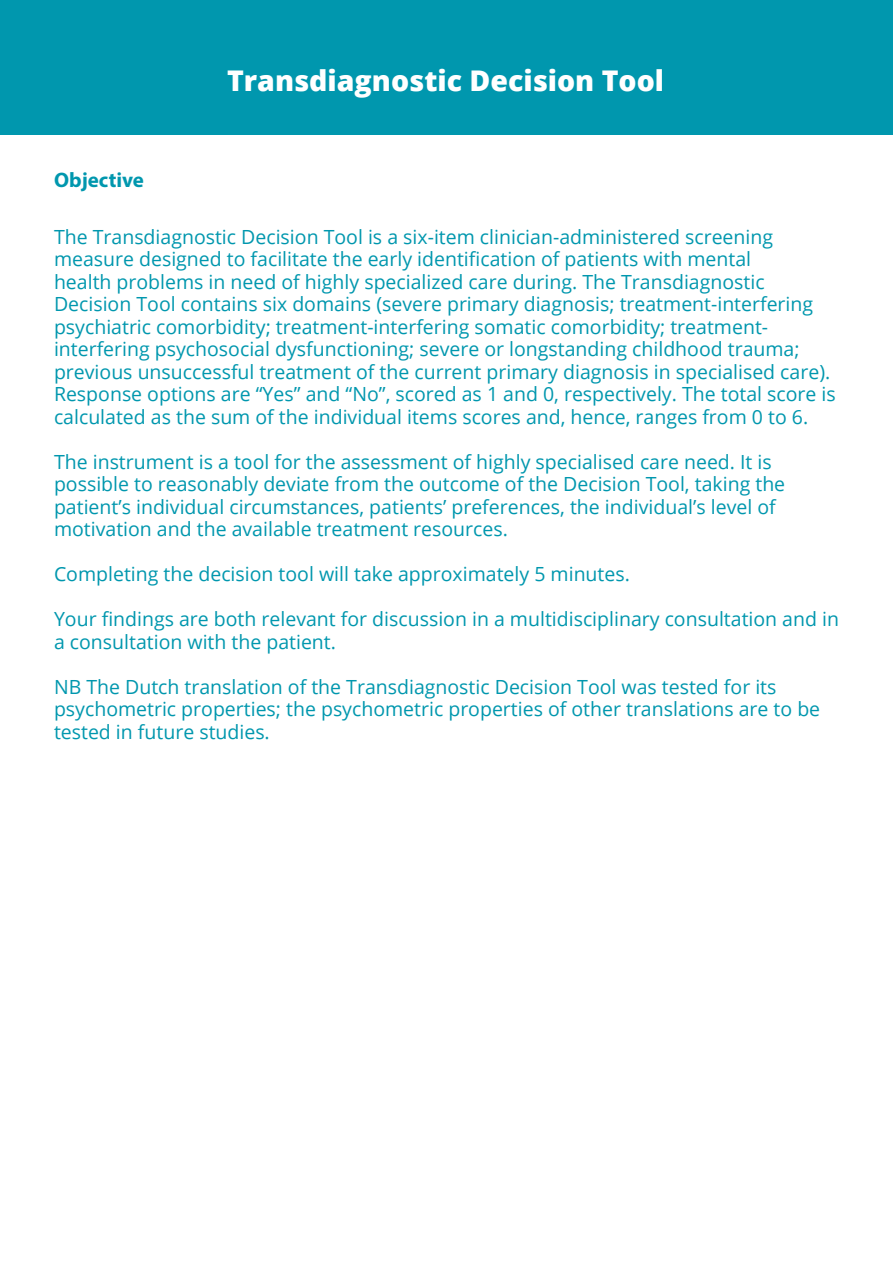
<style>
.page{position:relative;width:893px;height:1263px;background:#fff}
.page>*{position:absolute;margin:0;border:0;box-sizing:border-box;transform-origin:0 0}
.t1{font:800 28.5px "Open Sans";color:#fff}
.t2{font:700 21px "Myriad Pro";color:#0097ae}
.t3{font:19.5px/22.5px "Open Sans";color:#0097ae}
</style>
<div class="page">
<div style="left:0;top:0;width:893px;height:134px;background:#0097ae"></div>
<h1 class="t1" style="left:227px;top:59px;width:439px">Transdiagnostic Decision Tool</h1>
<p class="t2" style="left:54px;top:166px;width:92px">Objective</p>
<p class="t3" style="left:54px;top:225px;width:783px">The Transdiagnostic Decision Tool is a six-item clinician-administered screening measure designed to facilitate the early identification of patients with mental<br>health problems in need of highly specialized care during. The Transdiagnostic Decision Tool contains six domains (severe primary diagnosis; treatment-interfering psychiatric comorbidity; treatment-interfering somatic comorbidity; treatment&shy;interfering psychosocial dysfunctioning; severe or longstanding childhood trauma; previous unsuccessful treatment of the current primary diagnosis in specialised care).<br>Response options are “Yes” and “No”, scored as 1 and 0, respectively. The total score is calculated as the sum of the individual items scores and, hence, ranges from 0 to 6.</p>
<p class="t3" style="left:54px;top:450px;width:733px">The instrument is a tool for the assessment of highly specialised care need. It is possible to reasonably deviate from the outcome of the Decision Tool, taking the patient’s individual circumstances, patients’ preferences, the individual’s level of motivation and the available treatment resources.</p>
<p class="t3" style="left:54px;top:562px;width:577px">Completing the decision tool will take approximately 5 minutes.</p>
<p class="t3" style="left:54px;top:607px;width:786px">Your findings are both relevant for discussion in a multidisciplinary consultation and in a consultation with the patient.</p>
<p class="t3" style="left:54px;top:675px;width:768px">NB The Dutch translation of the Transdiagnostic Decision Tool was tested for its psychometric properties; the psychometric properties of other translations are to be tested in future studies.</p>
</div>
